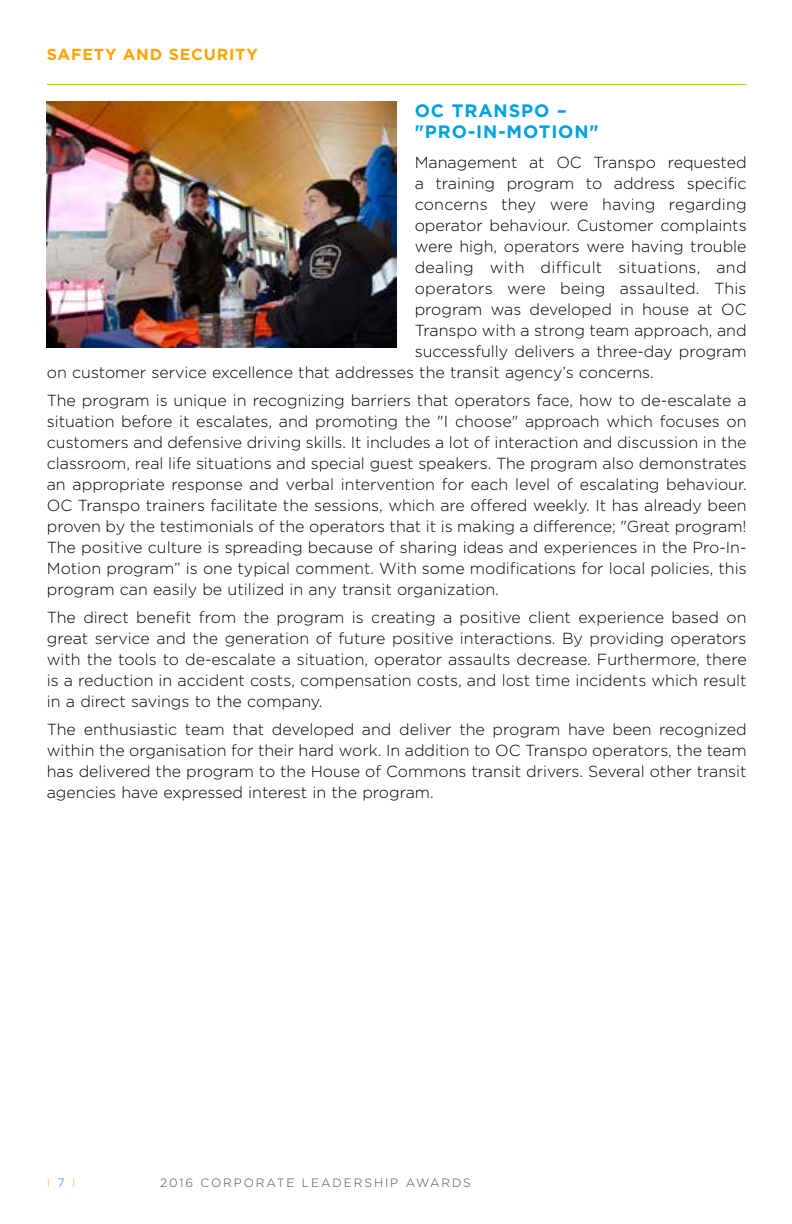
<style>
.page{position:relative;width:792px;height:1224px;background:#fff}
.page>*{position:absolute;margin:0;border:0;box-sizing:border-box;transform-origin:0 0}
.t1{font:700 18px/21px "Gotham";letter-spacing:.05em;color:#00a1df}
.t2{font:300 16px/21px "Gotham";color:#000;text-align:justify}
.t3{font:300 16px "Gotham";letter-spacing:.02em;color:#000}
.t4{font:700 16px "Gotham";letter-spacing:.05em;color:#ffa400}
.t5{font:300 12px "Gotham";letter-spacing:.16em;color:#4d4d4f}
.t6{font:300 12px "Gotham";color:#ffb226}
.s1{color:#2675c3}
</style>
<div class="page">
<hr style="left:47px;top:84px;width:700px;height:1px;background:#9fcc3b">
<img style="left:47px;top:102px;width:350px;height:246px">
<p class="t4" style="left:47px;top:43px;width:213px">SAFETY AND SECURITY</p>
<p class="t1" style="left:415px;top:100px;width:186px">OC TRANSPO – "PRO-IN-MOTION"</p>
<p class="t2" style="left:415px;top:151px;width:333px">Management at OC Transpo requested</p>
<p class="t2" style="left:415px;top:172px;width:333px">a training program to address specific</p>
<p class="t2" style="left:415px;top:193px;width:333px">concerns they were having regarding</p>
<p class="t2" style="left:415px;top:214px;width:333px">operator behaviour. Customer complaints</p>
<p class="t2" style="left:415px;top:235px;width:333px">were high, operators were having trouble</p>
<p class="t3" style="left:415px;top:257px;width:333px">dealing with difficult situations, and</p>
<p class="t2" style="left:415px;top:277px;width:333px">operators were being assaulted. This</p>
<p class="t2" style="left:415px;top:298px;width:333px">program was developed in house at OC</p>
<p class="t2" style="left:415px;top:319px;width:333px">Transpo with a strong team approach, and</p>
<p class="t2" style="left:415px;top:340px;width:333px">successfully delivers a three-day program</p>
<p class="t2" style="left:47px;top:361px;width:609px">on customer service excellence that addresses the transit agency’s concerns.</p>
<p class="t2" style="left:47px;top:389px;width:701px">The program is unique in recognizing barriers that operators face, how to de-escalate a situation before it escalates, and promoting the "I choose" approach which focuses on customers and defensive driving skills. It includes a lot of interaction and discussion in the classroom, real life situations and special guest speakers. The program also demonstrates an appropriate response and verbal intervention for each level of escalating behaviour.<br>OC Transpo trainers facilitate the sessions, which are offered weekly. It has already been proven by the testimonials of the operators that it is making a difference; "Great program!<br>The positive culture is spreading because of sharing ideas and experiences in the Pro-In-Motion program” is one typical comment. With some modifications for local policies, this program can easily be utilized in any transit organization.</p>
<p class="t2" style="left:47px;top:606px;width:701px">The direct benefit from the program is creating a positive client experience based on great service and the generation of future positive interactions. By providing operators with the tools to de-escalate a situation, operator assaults decrease. Furthermore, there is a reduction in accident costs, compensation costs, and lost time incidents which result in a direct savings to the company.</p>
<p class="t2" style="left:47px;top:718px;width:701px">The enthusiastic team that developed and deliver the program have been recognized within the organisation for their hard work. In addition to OC Transpo operators, the team has delivered the program to the House of Commons transit drivers. Several other transit agencies have expressed interest in the program.</p>
<p class="t6" style="left:47px;top:1175px;width:30px">I <span class="s1">7</span> I</p>
<p class="t5" style="left:160px;top:1175px;width:312px">2016 CORPORATE LEADERSHIP AWARDS</p>
</div>
